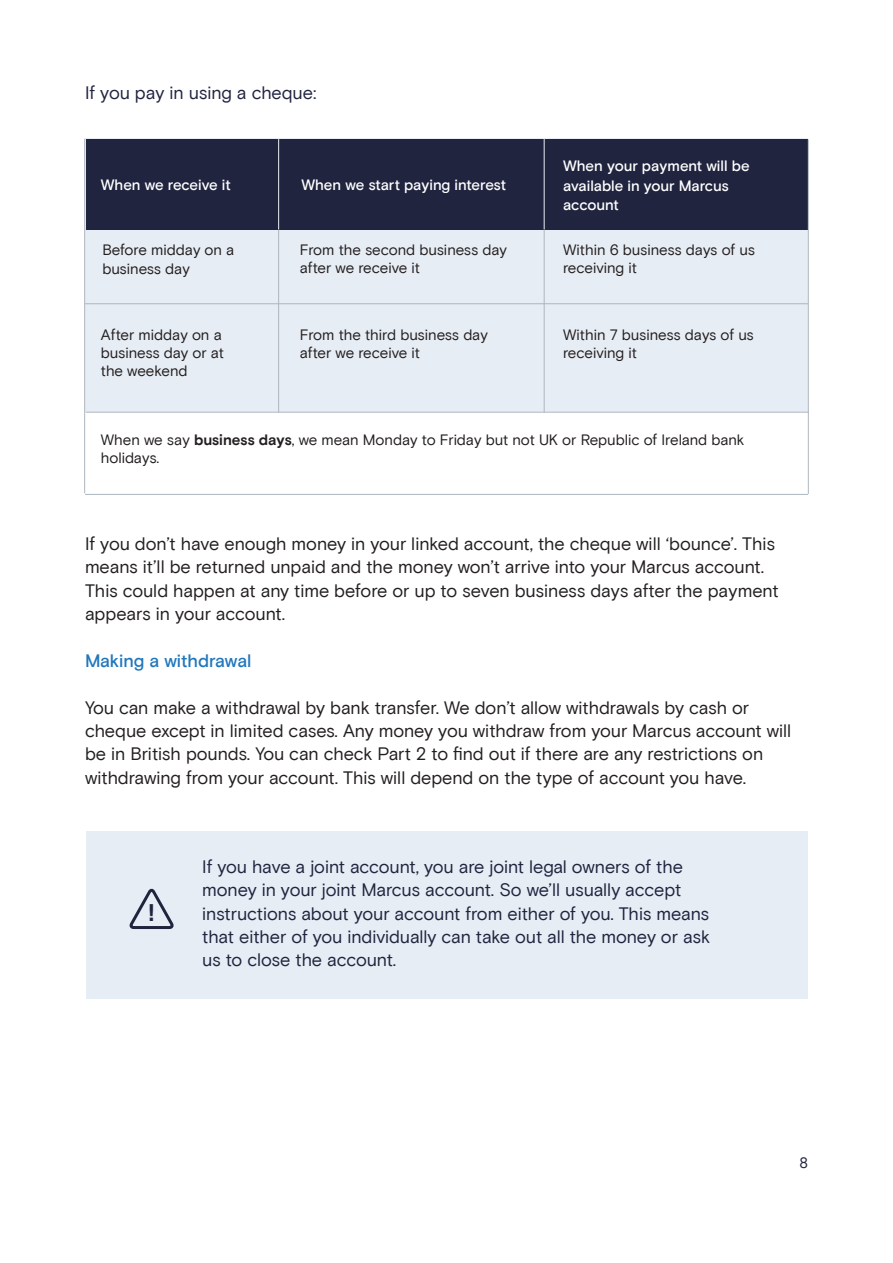
<style>
.page{position:relative;width:893px;height:1263px;background:#fff}
.page>*{position:absolute;margin:0;border:0;box-sizing:border-box;transform-origin:0 0}
.t1{font:700 24px "Basis Grotesque Pro";color:#21243e}
.t2{font:18px/23.4px "Basis Grotesque Pro";letter-spacing:-.005em;color:#231f20}
.t3{font:18px/23.4px "Basis Grotesque Pro";letter-spacing:-.005em;color:#20243f}
.t4{font:500 18px "Basis Grotesque Pro";letter-spacing:-.01em;color:#2077bd}
.t5{font:15px/18px "Basis Grotesque Pro";letter-spacing:-.005em;color:#231f20}
.t6{font:500 15px/19.5px "Basis Grotesque Pro";letter-spacing:-.005em;color:#fff}
.t7{font:15px "Basis Grotesque Pro";color:#20243f}
.s1{font-weight:700}
</style>
<div class="page">
<div style="left:85px;top:139px;width:723px;height:273px;background:#e7edf4"></div>
<hr style="left:278px;top:230px;width:1px;height:183px;background:#adb6be">
<hr style="left:85px;top:303px;width:723px;height:1px;background:#adb6be">
<hr style="left:544px;top:230px;width:1px;height:183px;background:#adb6be">
<div style="left:86px;top:139px;width:721px;height:91px;background:#20243f"></div>
<hr style="left:544px;top:139px;width:1px;height:91px;background:#e7edf4">
<hr style="left:278px;top:139px;width:1px;height:91px;background:#e7edf4">
<hr style="left:86px;top:412px;width:723px;height:1px;background:#adb6be">
<hr style="left:85px;top:494px;width:723px;height:1px;background:#adb6be">
<hr style="left:84px;top:139px;width:1px;height:354px;background:#adb6be">
<hr style="left:808px;top:139px;width:1px;height:355px;background:#adb6be">
<div style="left:86px;top:831px;width:721px;height:167px;background:#e7edf4"></div>
<svg style="left:129px;top:888px;width:45px;height:41px"></svg>
<p class="t3" style="left:85px;top:81px;width:233px">If you pay in using a cheque:</p>
<p class="t6" style="left:101px;top:175px;width:132px">When we receive it</p>
<p class="t6" style="left:301px;top:175px;width:206px">When we start paying interest</p>
<p class="t6" style="left:563px;top:157px;width:188px">When your payment will be available in your Marcus account</p>
<p class="t5" style="left:102px;top:240px;width:134px;line-height:19.5px">Before midday on a business day</p>
<p class="t5" style="left:300px;top:241px;width:209px">From the second business day after we receive it</p>
<p class="t5" style="left:563px;top:241px;width:193px">Within 6 business days of us receiving it</p>
<p class="t5" style="left:101px;top:326px;width:125px">After midday on a business day or at the weekend</p>
<p class="t5" style="left:300px;top:326px;width:190px">From the third business day after we receive it</p>
<p class="t5" style="left:563px;top:326px;width:192px">Within 7 business days of us receiving it</p>
<p class="t5" style="left:101px;top:431px;width:645px">When we say <span class="s1">business days</span>, we mean Monday to Friday but not UK or Republic of Ireland bank holidays.</p>
<p class="t2" style="left:85px;top:532px;width:695px">If you don’t have enough money in your linked account, the cheque will ‘bounce’. This means it’ll be returned unpaid and the money won’t arrive into your Marcus account.<br>This could happen at any time before or up to seven business days after the payment appears in your account.</p>
<p class="t4" style="left:85px;top:650px;width:168px">Making a withdrawal</p>
<p class="t2" style="left:85px;top:696px;width:708px">You can make a withdrawal by bank transfer. We don’t allow withdrawals by cash or cheque except in limited cases. Any money you withdraw from your Marcus account will be in British pounds. You can check Part 2 to find out if there are any restrictions on withdrawing from your account. This will depend on the type of account you have.</p>
<h1 class="t1" style="left:148px;top:898px;width:8px">!</h1>
<p class="t3" style="left:202px;top:855px;width:509px">If you have a joint account, you are joint legal owners of the money in your joint Marcus account. So we’ll usually accept instructions about your account from either of you. This means that either of you individually can take out all the money or ask us to close the account.</p>
<p class="t7" style="left:799px;top:1154px;width:10px">8</p>
</div>
